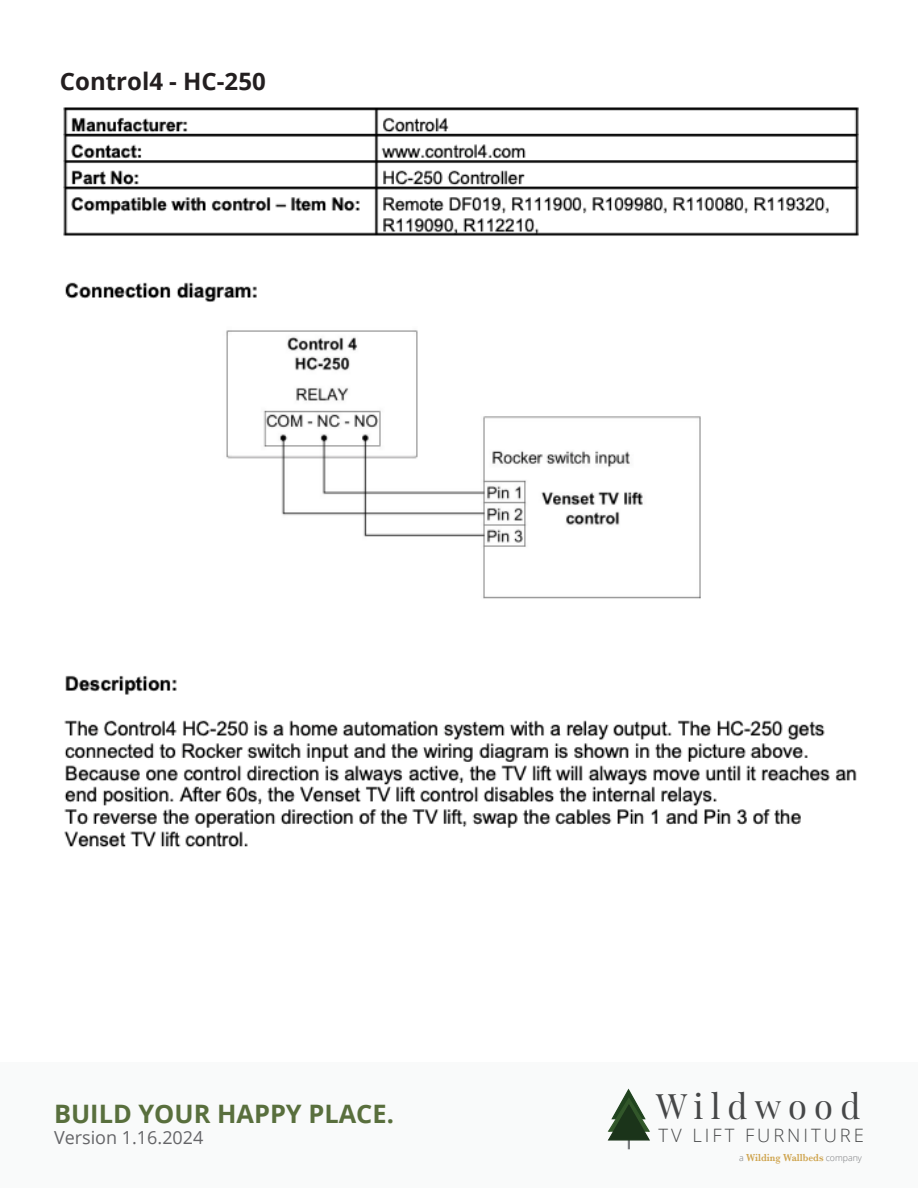
<style>
.page{position:relative;width:918px;height:1188px;background:#fff}
.page>*{position:absolute;margin:0;border:0;box-sizing:border-box;transform-origin:0 0}
.t1{font:34.35px "Playfair Display";letter-spacing:.21em;color:#464748}
.t2{font:700 25.35px "Open Sans";color:#596f3d}
.t3{font:700 24px "Open Sans";color:#231f20}
.t4{font:300 18.45px "Open Sans";letter-spacing:.16em;color:#464748}
.t5{font:18px "Open Sans";color:#656568}
.t6{font:600 10.65px "Baskerville";color:#cea34c;scale:.89 1}
.s1{font-family:"Open Sans";font-weight:300;font-size:8.85px;color:#757679}
</style>
<div class="page">
<div style="left:0;top:1063px;width:918px;height:125px;background:#f9fafa"></div>
<svg style="left:607px;top:1088px;width:43px;height:61px"></svg>
<img style="left:63px;top:107px;width:796px;height:741px">
<p class="t3" style="left:60px;top:64px;width:207px">Control4 - HC-250</p>
<h2 class="t2" style="left:54px;top:1096px;width:341px">BUILD YOUR HAPPY PLACE.</h2>
<h3 class="t5" style="left:54px;top:1125px;width:151px">Version 1.16.2024</h3>
<h1 class="t1" style="left:656px;top:1079px;width:206px">Wildwood</h1>
<h3 class="t4" style="left:659px;top:1123px;width:207px">TV LIFT FURNITURE</h3>
<p class="t6" style="left:739px;top:1150px;width:139px"><span class="s1">a</span> Wilding Wallbeds <span class="s1">company</span></p>
</div>
